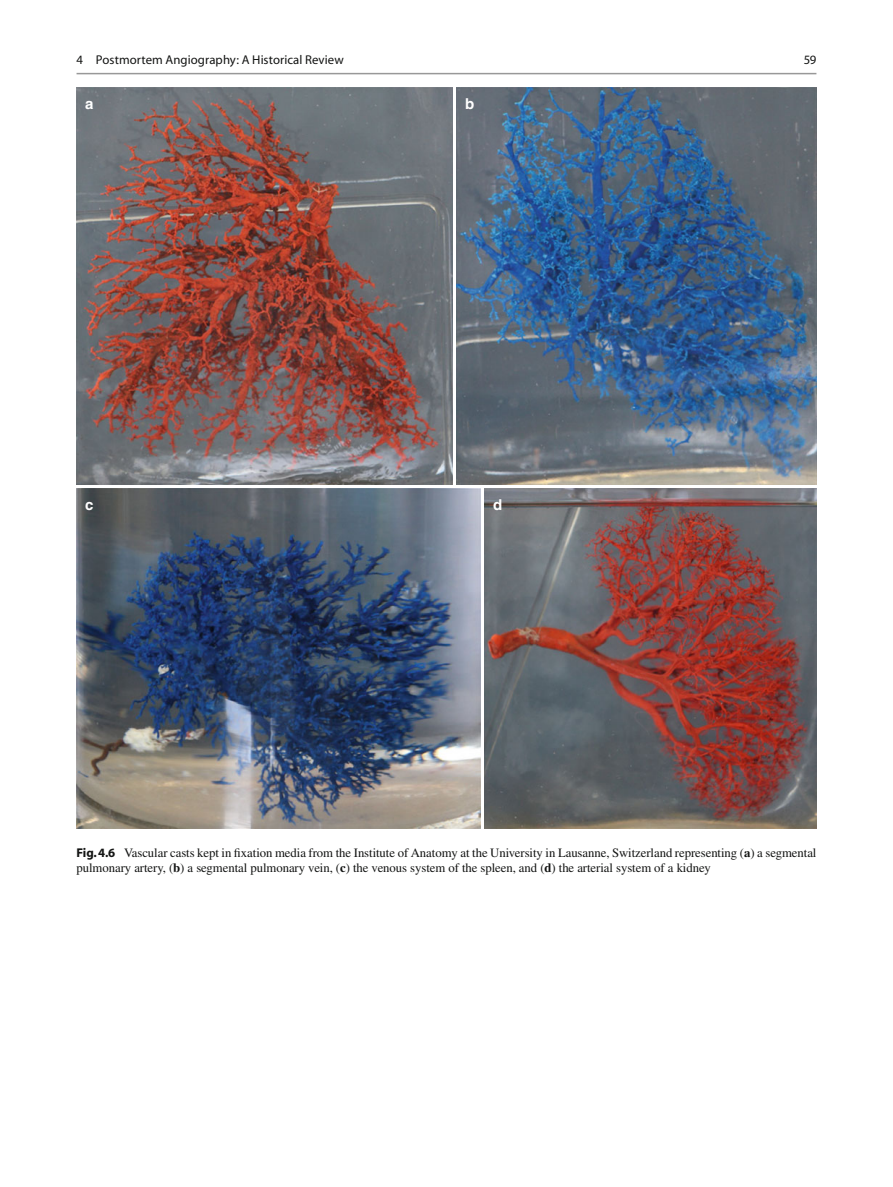
<style>
.page{position:relative;width:893px;height:1187px;background:#fff}
.page>*{position:absolute;margin:0;border:0;box-sizing:border-box;transform-origin:0 0}
.t1{font:700 15px "Nrpytq Helvetica";color:#fff}
.t2{font:12.75px/15px "Trxmwl Times";letter-spacing:-.005em;color:#131413}
.t3{font:12.75px "Fkdprf Myriad";letter-spacing:.005em;color:#131413}
.s1{font-family:"Flyqvw Myriad";font-weight:700}
.s2{font-family:"Kqljwb Times";font-weight:700}
</style>
<div class="page">
<img style="left:77px;top:88px;width:375px;height:396px">
<img style="left:457px;top:88px;width:359px;height:396px">
<img style="left:77px;top:488px;width:403px;height:340px">
<img style="left:485px;top:488px;width:331px;height:340px">
<hr style="left:77px;top:73px;width:739px;height:1px;background:#989898">
<p class="t3" style="left:77px;top:55px;width:269px">4 Postmortem Angiography: A Historical Review</p>
<p class="t1" style="left:85px;top:95px;width:10px">a</p>
<p class="t1" style="left:465px;top:95px;width:11px">b</p>
<p class="t1" style="left:85px;top:496px;width:10px">c</p>
<p class="t1" style="left:493px;top:496px;width:11px">d</p>
<p class="t3" style="left:804px;top:55px;width:14px">59</p>
<p class="t2" style="left:77px;top:846px;width:741px"><span class="s1">Fig. 4.6</span> Vascular casts kept in fixation media from the Institute of Anatomy at the University in Lausanne, Switzerland representing ( <span class="s2">a</span> ) a segmental pulmonary artery, ( <span class="s2">b</span> ) a segmental pulmonary vein, ( <span class="s2">c</span> ) the venous system of the spleen, and ( <span class="s2">d</span> ) the arterial system of a kidney</p>
</div>
